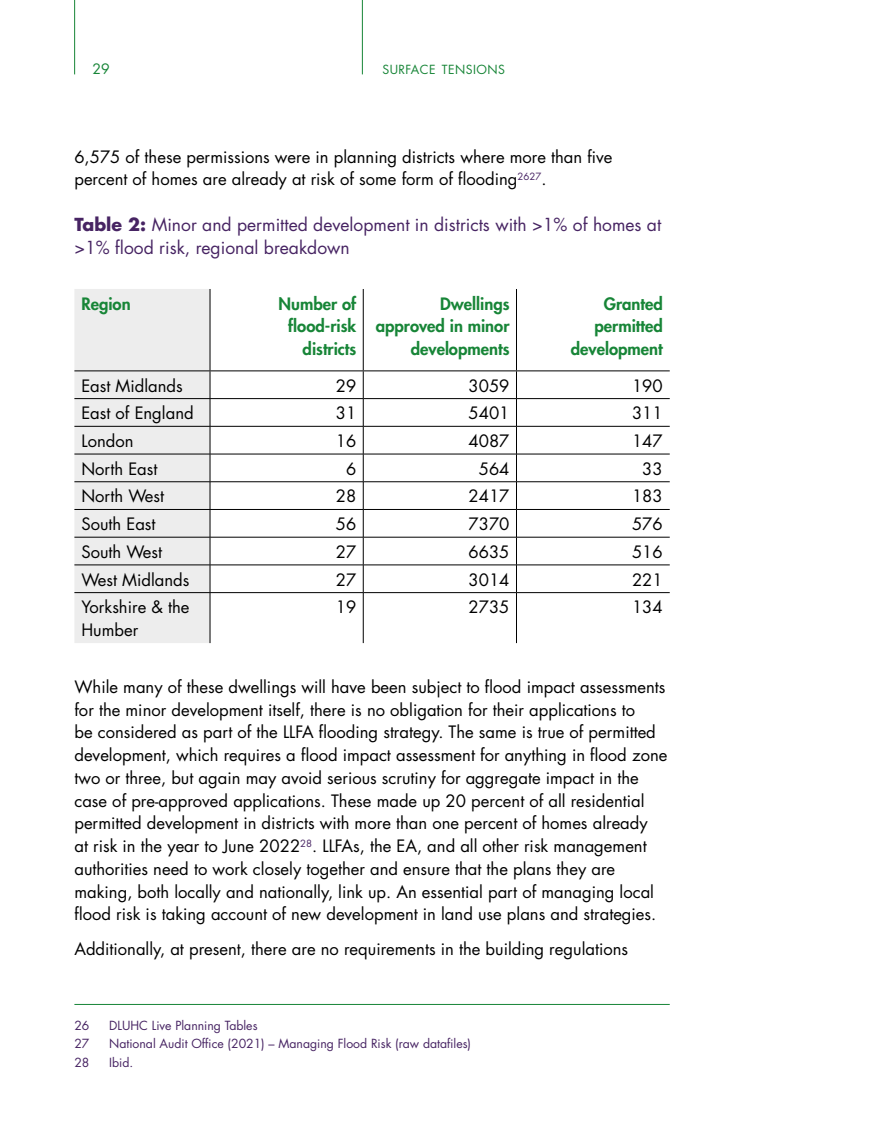
<style>
.page{position:relative;width:893px;height:1141px;background:#fff}
.page>*{position:absolute;margin:0;border:0;box-sizing:border-box;transform-origin:0 0}
.t1{font:17.5px/22.8px "Futura Std";color:#472463}
.t2{font:16.62px/22.8px "Futura Std";color:#000}
.t3{font:800 16.62px/22.8px "Futura Std";color:#178537;text-align:right}
.t4{font:14px "Futura Std";color:#178537}
.t5{font:12.25px "Futura Std";color:#472463}
.t6{font:12.25px "Futura Std";letter-spacing:.035em;color:#178537}
.s1{font-weight:700}
</style>
<div class="page">
<div style="left:74px;top:289px;width:136px;height:354px;background:#ededed"></div>
<hr style="left:210px;top:289px;width:1px;height:81px;background:#000">
<hr style="left:363px;top:289px;width:1px;height:81px;background:#000">
<hr style="left:516px;top:289px;width:1px;height:81px;background:#000">
<hr style="left:74px;top:398px;width:136px;height:1px;background:#000">
<hr style="left:210px;top:398px;width:153px;height:1px;background:#000">
<hr style="left:363px;top:398px;width:153px;height:1px;background:#000">
<hr style="left:516px;top:398px;width:154px;height:1px;background:#000">
<hr style="left:74px;top:426px;width:136px;height:1px;background:#000">
<hr style="left:210px;top:426px;width:153px;height:1px;background:#000">
<hr style="left:363px;top:426px;width:153px;height:1px;background:#000">
<hr style="left:516px;top:426px;width:154px;height:1px;background:#000">
<hr style="left:74px;top:454px;width:136px;height:1px;background:#000">
<hr style="left:210px;top:454px;width:153px;height:1px;background:#000">
<hr style="left:363px;top:454px;width:153px;height:1px;background:#000">
<hr style="left:516px;top:454px;width:154px;height:1px;background:#000">
<hr style="left:74px;top:481px;width:136px;height:1px;background:#000">
<hr style="left:210px;top:481px;width:153px;height:1px;background:#000">
<hr style="left:363px;top:481px;width:153px;height:1px;background:#000">
<hr style="left:516px;top:481px;width:154px;height:1px;background:#000">
<hr style="left:74px;top:509px;width:136px;height:1px;background:#000">
<hr style="left:210px;top:509px;width:153px;height:1px;background:#000">
<hr style="left:363px;top:509px;width:153px;height:1px;background:#000">
<hr style="left:516px;top:509px;width:154px;height:1px;background:#000">
<hr style="left:74px;top:537px;width:136px;height:1px;background:#000">
<hr style="left:210px;top:537px;width:153px;height:1px;background:#000">
<hr style="left:363px;top:537px;width:153px;height:1px;background:#000">
<hr style="left:516px;top:537px;width:154px;height:1px;background:#000">
<hr style="left:74px;top:565px;width:136px;height:1px;background:#000">
<hr style="left:210px;top:565px;width:153px;height:1px;background:#000">
<svg style="left:210px;top:371px;width:1px;height:221px"></svg>
<hr style="left:363px;top:565px;width:153px;height:1px;background:#000">
<svg style="left:363px;top:371px;width:1px;height:221px"></svg>
<hr style="left:516px;top:565px;width:154px;height:1px;background:#000">
<svg style="left:516px;top:371px;width:1px;height:221px"></svg>
<hr style="left:74px;top:592px;width:136px;height:1px;background:#000">
<hr style="left:210px;top:592px;width:153px;height:1px;background:#000">
<hr style="left:210px;top:593px;width:1px;height:50px;background:#000">
<hr style="left:363px;top:592px;width:153px;height:1px;background:#000">
<hr style="left:363px;top:593px;width:1px;height:50px;background:#000">
<hr style="left:516px;top:592px;width:154px;height:1px;background:#000">
<hr style="left:516px;top:593px;width:1px;height:50px;background:#000">
<hr style="left:74px;top:370px;width:136px;height:1px;background:#000">
<hr style="left:210px;top:370px;width:153px;height:1px;background:#000">
<hr style="left:363px;top:370px;width:153px;height:1px;background:#000">
<hr style="left:516px;top:370px;width:154px;height:1px;background:#000">
<hr style="left:74px;top:1004px;width:596px;height:1px;background:#178537">
<hr style="left:362px;top:0;width:1px;height:74px;background:#178537">
<hr style="left:74px;top:0;width:1px;height:74px;background:#178537">
<p class="t4" style="left:93px;top:60px;width:19px">29</p>
<p class="t6" style="left:382px;top:62px;width:124px">SURFACE TENSIONS</p>
<p class="t2" style="left:74px;top:145px;width:539px">6,575 of these permissions were in planning districts where more than five percent of homes are already at risk of some form of flooding<sup>2627</sup>.</p>
<p class="t1" style="left:74px;top:213px;width:588px"><span class="s1">Table 2:</span> Minor and permitted development in districts with &gt;1% of homes at &gt;1% flood risk, regional breakdown</p>
<p class="t3" style="left:81px;top:292px;width:51px">Region</p>
<p class="t3" style="left:279px;top:292px;width:79px">Number of flood-risk districts</p>
<p class="t3" style="left:376px;top:292px;width:135px">Dwellings approved in minor developments</p>
<p class="t3" style="left:571px;top:292px;width:93px">Granted permitted development</p>
<p class="t2" style="left:81px;top:374px;width:103px">East Midlands</p>
<p class="t2" style="left:336px;top:374px;width:22px">29</p>
<p class="t2" style="left:469px;top:374px;width:42px">3059</p>
<p class="t2" style="left:632px;top:374px;width:32px">190</p>
<p class="t2" style="left:81px;top:402px;width:114px">East of England</p>
<p class="t2" style="left:336px;top:402px;width:22px">31</p>
<p class="t2" style="left:469px;top:402px;width:42px">5401</p>
<p class="t2" style="left:632px;top:402px;width:32px">311</p>
<p class="t2" style="left:81px;top:430px;width:54px">London</p>
<p class="t2" style="left:336px;top:430px;width:22px">16</p>
<p class="t2" style="left:469px;top:430px;width:42px">4087</p>
<p class="t2" style="left:632px;top:430px;width:32px">147</p>
<p class="t2" style="left:81px;top:457px;width:78px">North East</p>
<p class="t2" style="left:346px;top:457px;width:12px">6</p>
<p class="t2" style="left:479px;top:457px;width:32px">564</p>
<p class="t2" style="left:642px;top:457px;width:22px">33</p>
<p class="t2" style="left:81px;top:485px;width:84px">North West</p>
<p class="t2" style="left:336px;top:485px;width:22px">28</p>
<p class="t2" style="left:469px;top:485px;width:42px">2417</p>
<p class="t2" style="left:632px;top:485px;width:32px">183</p>
<p class="t2" style="left:81px;top:513px;width:76px">South East</p>
<p class="t2" style="left:336px;top:513px;width:22px">56</p>
<p class="t2" style="left:469px;top:513px;width:42px">7370</p>
<p class="t2" style="left:632px;top:513px;width:32px">576</p>
<p class="t2" style="left:81px;top:541px;width:82px">South West</p>
<p class="t2" style="left:336px;top:541px;width:22px">27</p>
<p class="t2" style="left:469px;top:541px;width:42px">6635</p>
<p class="t2" style="left:632px;top:541px;width:32px">516</p>
<p class="t2" style="left:81px;top:568px;width:110px">West Midlands</p>
<p class="t2" style="left:336px;top:568px;width:22px">27</p>
<p class="t2" style="left:469px;top:568px;width:42px">3014</p>
<p class="t2" style="left:632px;top:568px;width:32px">221</p>
<p class="t2" style="left:81px;top:596px;width:110px">Yorkshire &amp; the<br>Humber</p>
<p class="t2" style="left:336px;top:596px;width:22px">19</p>
<p class="t2" style="left:469px;top:596px;width:42px">2735</p>
<p class="t2" style="left:632px;top:596px;width:32px">134</p>
<p class="t2" style="left:74px;top:676px;width:594px">While many of these dwellings will have been subject to flood impact assessments for the minor development itself, there is no obligation for their applications to<br>be considered as part of the LLFA flooding strategy. The same is true of permitted development, which requires a flood impact assessment for anything in flood zone two or three, but again may avoid serious scrutiny for aggregate impact in the case of pre-approved applications. These made up 20 percent of all residential permitted development in districts with more than one percent of homes already<br>at risk in the year to June 2022<sup>28</sup>. LLFAs, the EA, and all other risk management authorities need to work closely together and ensure that the plans they are making, both locally and nationally, link up. An essential part of managing local flood risk is taking account of new development in land use plans and strategies.</p>
<p class="t2" style="left:74px;top:937px;width:555px">Additionally, at present, there are no requirements in the building regulations</p>
<p class="t5" style="left:74px;top:1018px;width:17px">26</p>
<p class="t5" style="left:109px;top:1018px;width:150px">DLUHC Live Planning Tables</p>
<p class="t5" style="left:74px;top:1036px;width:17px">27</p>
<p class="t5" style="left:109px;top:1036px;width:363px">National Audit Office (2021) – Managing Flood Risk (raw datafiles)</p>
<p class="t5" style="left:74px;top:1054px;width:17px">28</p>
<p class="t5" style="left:109px;top:1054px;width:26px">Ibid.</p>
</div>
